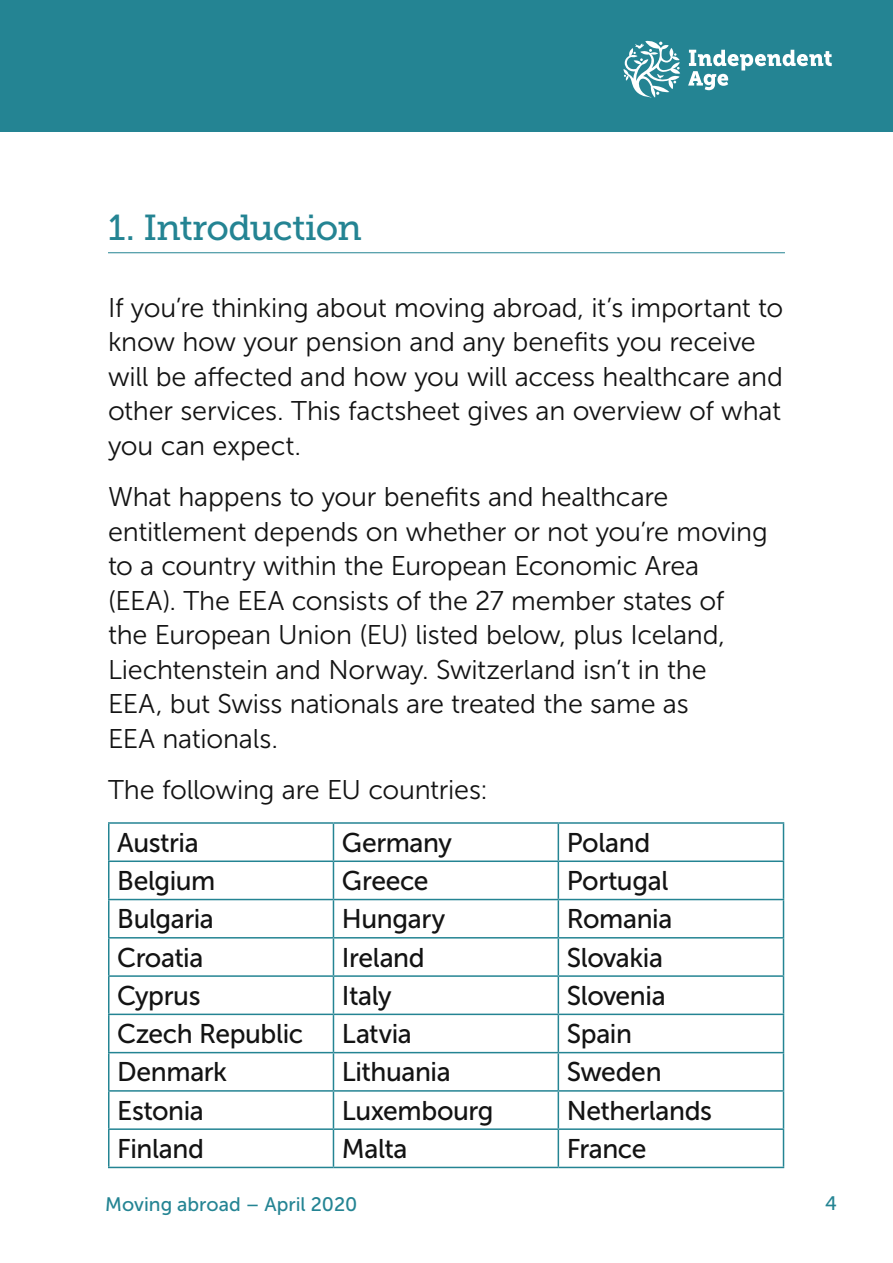
<style>
.page{position:relative;width:893px;height:1263px;background:#fff}
.page>*{position:absolute;margin:0;border:0;box-sizing:border-box;transform-origin:0 0}
.Heading_2_lg{font:36px "Museo Slab 500";letter-spacing:-.025em;color:#248493}
.Body_18pt{font:27px/34.5px "Museo Sans 300";letter-spacing:-.01em;color:#131313}
.Pull_out_box_text_lg{font:27px "Museo Sans 500";letter-spacing:-.015em;color:#131313}
.t1{font:19.5px "Museo Sans 500";color:#248493}
</style>
<div class="page">
<div style="left:0;top:0;width:893px;height:132px;background:#248493"></div>
<svg style="left:623px;top:41px;width:57px;height:57px"></svg>
<svg style="left:688px;top:50px;width:144px;height:40px"></svg>
<hr style="left:108px;top:252px;width:677px;height:1px;background:#248493">
<hr style="left:108px;top:822px;width:225px;height:2px;background:#248493">
<hr style="left:108px;top:824px;width:2px;height:36px;background:#248493">
<hr style="left:333px;top:822px;width:225px;height:2px;background:#248493">
<hr style="left:333px;top:824px;width:1px;height:36px;background:#248493">
<hr style="left:558px;top:822px;width:226px;height:2px;background:#248493">
<hr style="left:558px;top:824px;width:1px;height:36px;background:#248493">
<hr style="left:783px;top:824px;width:1px;height:36px;background:#248493">
<hr style="left:108px;top:860px;width:225px;height:2px;background:#248493">
<hr style="left:108px;top:862px;width:2px;height:37px;background:#248493">
<hr style="left:333px;top:860px;width:225px;height:2px;background:#248493">
<hr style="left:333px;top:862px;width:1px;height:37px;background:#248493">
<hr style="left:558px;top:860px;width:226px;height:2px;background:#248493">
<hr style="left:558px;top:862px;width:1px;height:37px;background:#248493">
<hr style="left:783px;top:862px;width:1px;height:37px;background:#248493">
<hr style="left:108px;top:899px;width:225px;height:1px;background:#248493">
<hr style="left:108px;top:900px;width:2px;height:37px;background:#248493">
<hr style="left:333px;top:899px;width:225px;height:1px;background:#248493">
<hr style="left:333px;top:900px;width:1px;height:37px;background:#248493">
<hr style="left:558px;top:899px;width:226px;height:1px;background:#248493">
<hr style="left:558px;top:900px;width:1px;height:37px;background:#248493">
<hr style="left:783px;top:900px;width:1px;height:37px;background:#248493">
<hr style="left:108px;top:937px;width:225px;height:1px;background:#248493">
<hr style="left:108px;top:938px;width:2px;height:37px;background:#248493">
<hr style="left:333px;top:937px;width:225px;height:1px;background:#248493">
<hr style="left:333px;top:938px;width:1px;height:37px;background:#248493">
<hr style="left:558px;top:937px;width:226px;height:1px;background:#248493">
<hr style="left:558px;top:938px;width:1px;height:37px;background:#248493">
<hr style="left:783px;top:938px;width:1px;height:37px;background:#248493">
<hr style="left:108px;top:975px;width:225px;height:2px;background:#248493">
<hr style="left:108px;top:977px;width:2px;height:36px;background:#248493">
<hr style="left:333px;top:975px;width:225px;height:2px;background:#248493">
<hr style="left:333px;top:977px;width:1px;height:36px;background:#248493">
<hr style="left:558px;top:975px;width:226px;height:2px;background:#248493">
<hr style="left:558px;top:977px;width:1px;height:36px;background:#248493">
<hr style="left:783px;top:977px;width:1px;height:36px;background:#248493">
<hr style="left:108px;top:1013px;width:225px;height:2px;background:#248493">
<hr style="left:108px;top:1015px;width:2px;height:37px;background:#248493">
<hr style="left:333px;top:1013px;width:225px;height:2px;background:#248493">
<hr style="left:333px;top:1015px;width:1px;height:37px;background:#248493">
<hr style="left:558px;top:1013px;width:226px;height:2px;background:#248493">
<hr style="left:558px;top:1015px;width:1px;height:37px;background:#248493">
<hr style="left:783px;top:1015px;width:1px;height:37px;background:#248493">
<hr style="left:108px;top:1052px;width:225px;height:1px;background:#248493">
<hr style="left:108px;top:1053px;width:2px;height:37px;background:#248493">
<hr style="left:333px;top:1052px;width:225px;height:1px;background:#248493">
<hr style="left:333px;top:1053px;width:1px;height:37px;background:#248493">
<hr style="left:558px;top:1052px;width:226px;height:1px;background:#248493">
<hr style="left:558px;top:1053px;width:1px;height:37px;background:#248493">
<hr style="left:783px;top:1053px;width:1px;height:37px;background:#248493">
<hr style="left:108px;top:1090px;width:225px;height:2px;background:#248493">
<hr style="left:108px;top:1092px;width:2px;height:36px;background:#248493">
<hr style="left:333px;top:1090px;width:225px;height:2px;background:#248493">
<hr style="left:333px;top:1092px;width:1px;height:36px;background:#248493">
<hr style="left:558px;top:1090px;width:226px;height:2px;background:#248493">
<hr style="left:558px;top:1092px;width:1px;height:36px;background:#248493">
<hr style="left:783px;top:1092px;width:1px;height:36px;background:#248493">
<hr style="left:108px;top:1128px;width:225px;height:2px;background:#248493">
<hr style="left:108px;top:1130px;width:2px;height:37px;background:#248493">
<hr style="left:333px;top:1128px;width:225px;height:2px;background:#248493">
<hr style="left:333px;top:1130px;width:1px;height:37px;background:#248493">
<hr style="left:558px;top:1128px;width:226px;height:2px;background:#248493">
<hr style="left:558px;top:1130px;width:1px;height:37px;background:#248493">
<hr style="left:783px;top:1130px;width:1px;height:37px;background:#248493">
<hr style="left:108px;top:1167px;width:225px;height:1px;background:#248493">
<hr style="left:333px;top:1167px;width:225px;height:1px;background:#248493">
<hr style="left:558px;top:1167px;width:226px;height:1px;background:#248493">
<h2 class="Heading_2_lg" style="left:108px;top:207px;width:256px">1. Introduction</h2>
<p class="Body_18pt" style="left:108px;top:290px;width:677px">If you’re thinking about moving abroad, it’s important to know how your pension and any benefits you receive will be affected and how you will access healthcare and other services. This factsheet gives an overview of what you can expect.</p>
<p class="Body_18pt" style="left:108px;top:480px;width:661px">What happens to your benefits and healthcare entitlement depends on whether or not you’re moving to a country within the European Economic Area (EEA). The EEA consists of the 27 member states of the European Union (EU) listed below, plus Iceland, Liechtenstein and Norway. Switzerland isn’t in the EEA, but Swiss nationals are treated the same as<br>EEA nationals.</p>
<p class="Body_18pt" style="left:108px;top:773px;width:382px">The following are EU countries:</p>
<p class="Pull_out_box_text_lg" style="left:117px;top:828px;width:83px">Austria</p>
<p class="Pull_out_box_text_lg" style="left:342px;top:828px;width:111px">Germany</p>
<p class="Pull_out_box_text_lg" style="left:567px;top:828px;width:85px">Poland</p>
<p class="Pull_out_box_text_lg" style="left:117px;top:866px;width:100px">Belgium</p>
<p class="Pull_out_box_text_lg" style="left:342px;top:866px;width:88px">Greece</p>
<p class="Pull_out_box_text_lg" style="left:567px;top:866px;width:103px">Portugal</p>
<p class="Pull_out_box_text_lg" style="left:117px;top:904px;width:98px">Bulgaria</p>
<p class="Pull_out_box_text_lg" style="left:342px;top:904px;width:105px">Hungary</p>
<p class="Pull_out_box_text_lg" style="left:567px;top:904px;width:107px">Romania</p>
<p class="Pull_out_box_text_lg" style="left:117px;top:942px;width:88px">Croatia</p>
<p class="Pull_out_box_text_lg" style="left:342px;top:942px;width:84px">Ireland</p>
<p class="Pull_out_box_text_lg" style="left:567px;top:942px;width:98px">Slovakia</p>
<p class="Pull_out_box_text_lg" style="left:117px;top:981px;width:85px">Cyprus</p>
<p class="Pull_out_box_text_lg" style="left:342px;top:981px;width:51px">Italy</p>
<p class="Pull_out_box_text_lg" style="left:567px;top:981px;width:100px">Slovenia</p>
<p class="Pull_out_box_text_lg" style="left:117px;top:1019px;width:188px">Czech Republic</p>
<p class="Pull_out_box_text_lg" style="left:342px;top:1019px;width:71px">Latvia</p>
<p class="Pull_out_box_text_lg" style="left:567px;top:1019px;width:67px">Spain</p>
<p class="Pull_out_box_text_lg" style="left:117px;top:1057px;width:111px">Denmark</p>
<p class="Pull_out_box_text_lg" style="left:342px;top:1057px;width:110px">Lithuania</p>
<p class="Pull_out_box_text_lg" style="left:567px;top:1057px;width:96px">Sweden</p>
<p class="Pull_out_box_text_lg" style="left:117px;top:1095px;width:88px">Estonia</p>
<p class="Pull_out_box_text_lg" style="left:342px;top:1095px;width:153px">Luxembourg</p>
<p class="Pull_out_box_text_lg" style="left:567px;top:1095px;width:147px">Netherlands</p>
<p class="Pull_out_box_text_lg" style="left:117px;top:1134px;width:88px">Finland</p>
<p class="Pull_out_box_text_lg" style="left:342px;top:1134px;width:67px">Malta</p>
<p class="Pull_out_box_text_lg" style="left:567px;top:1134px;width:81px">France</p>
<p class="t1" style="left:105px;top:1193px;width:254px">Moving abroad – April 2020</p>
<p class="t1" style="left:825px;top:1192px;width:13px">4</p>
</div>
